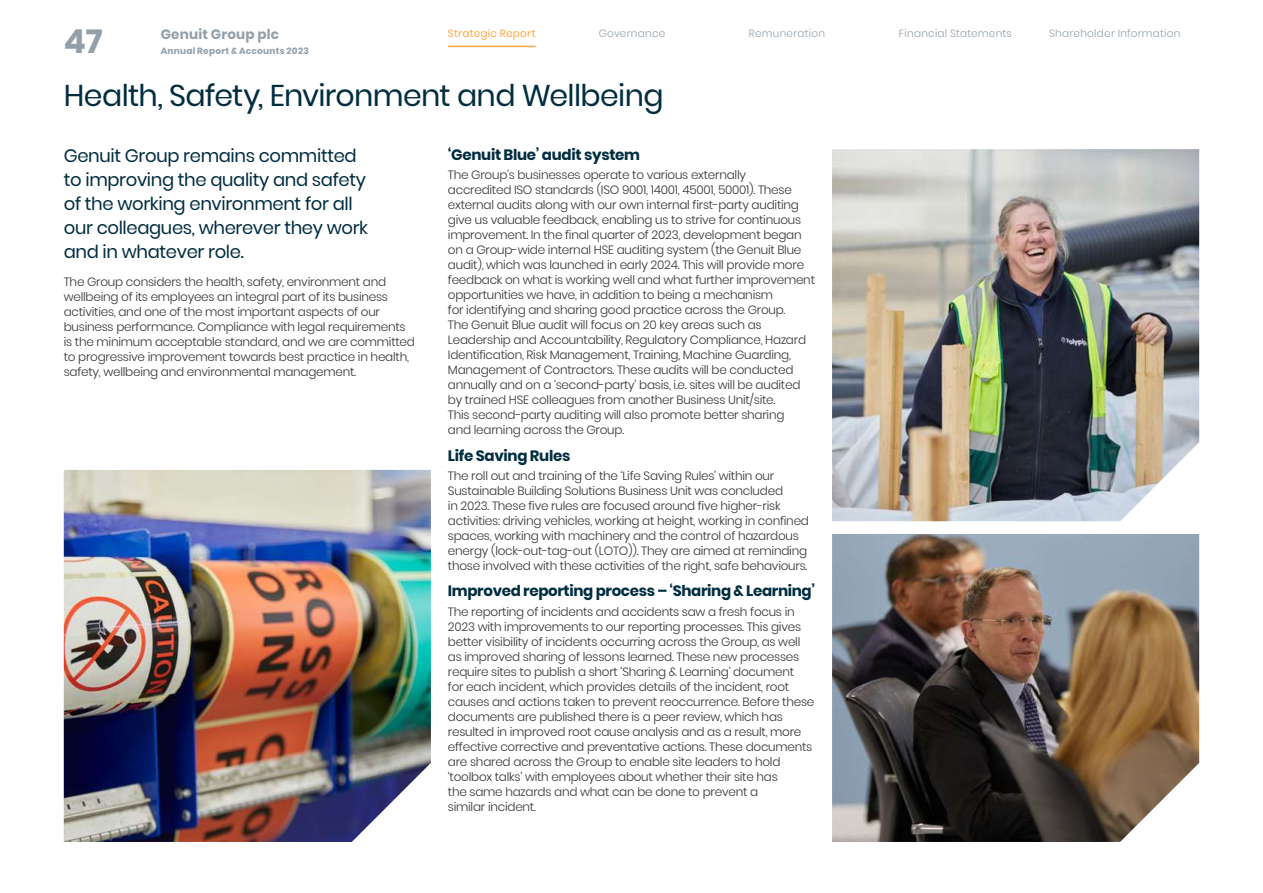
<style>
.page{position:relative;width:1263px;height:893px;background:#fff}
.page>*{position:absolute;margin:0;border:0;box-sizing:border-box;transform-origin:0 0}
.t1{font:700 33px "Poppins";color:#93a0aa}
.t2{font:30px "Poppins";letter-spacing:-.02em;color:#002d40}
.t3{font:18px/24px "Poppins";letter-spacing:-.02em;color:#002d40}
.t4{font:700 15px "Poppins";letter-spacing:-.025em;color:#002d40}
.t5{font:700 13.5px "Poppins";letter-spacing:.015em;color:#93a0aa}
.t6{font:300 12px/15px "Poppins";letter-spacing:-.02em;color:#333}
.t7{font:300 10.5px "Poppins";letter-spacing:.025em;color:#93a0aa}
.t8{font:10.5px "Poppins";letter-spacing:.025em;color:#ffa644}
.t9{font:700 9px "Poppins";letter-spacing:.025em;color:#93a0aa}
</style>
<div class="page">
<img style="left:64px;top:470px;width:367px;height:372px">
<img style="left:832px;top:149px;width:367px;height:372px">
<img style="left:832px;top:534px;width:367px;height:308px">
<hr style="left:448px;top:46px;width:88px;height:1px;background:#ffa644">
<h1 class="t1" style="left:64px;top:22px;width:41px">47</h1>
<p class="t5" style="left:161px;top:27px;width:120px">Genuit Group plc</p>
<p class="t9" style="left:161px;top:46px;width:150px">Annual Report &amp; Accounts 2023</p>
<p class="t8" style="left:448px;top:27px;width:89px">Strategic Report</p>
<p class="t7" style="left:599px;top:27px;width:68px">Governance</p>
<p class="t7" style="left:749px;top:27px;width:78px">Remuneration</p>
<p class="t7" style="left:899px;top:27px;width:114px">Financial Statements</p>
<p class="t7" style="left:1049px;top:27px;width:133px">Shareholder Information</p>
<h2 class="t2" style="left:64px;top:78px;width:601px">Health, Safety, Environment and Wellbeing</h2>
<h3 class="t3" style="left:64px;top:144px;width:306px">Genuit Group remains committed to improving the quality and safety of the working environment for all our colleagues, wherever they work and in whatever role.</h3>
<p class="t6" style="left:64px;top:274px;width:353px">The Group considers the health, safety, environment and wellbeing of its employees an integral part of its business activities, and one of the most important aspects of our business performance. Compliance with legal requirements is the minimum acceptable standard, and we are committed to progressive improvement towards best practice in health, safety, wellbeing and environmental management.</p>
<p class="t4" style="left:448px;top:146px;width:194px">‘Genuit Blue’ audit system</p>
<p class="t6" style="left:448px;top:167px;width:369px">The Group’s businesses operate to various externally<br>accredited ISO standards (ISO 9001, 14001, 45001, 50001). These external audits along with our own internal first-party auditing give us valuable feedback, enabling us to strive for continuous improvement. In the final quarter of 2023, development began on a Group-wide internal HSE auditing system (the Genuit Blue audit), which was launched in early 2024. This will provide more feedback on what is working well and what further improvement opportunities we have, in addition to being a mechanism<br>for identifying and sharing good practice across the Group.<br>The Genuit Blue audit will focus on 20 key areas such as Leadership and Accountability, Regulatory Compliance, Hazard Identification, Risk Management, Training, Machine Guarding, Management of Contractors. These audits will be conducted annually and on a ‘second-party’ basis, i.e. sites will be audited by trained HSE colleagues from another Business Unit/site.<br>This second-party auditing will also promote better sharing<br>and learning across the Group.</p>
<p class="t4" style="left:448px;top:447px;width:124px">Life Saving Rules</p>
<p class="t6" style="left:448px;top:468px;width:363px">The roll out and training of the ‘Life Saving Rules’ within our Sustainable Building Solutions Business Unit was concluded<br>in 2023. These five rules are focused around five higher-risk activities: driving vehicles, working at height, working in confined spaces, working with machinery and the control of hazardous energy (lock-out-tag-out (LOTO)). They are aimed at reminding those involved with these activities of the right, safe behaviours.</p>
<p class="t4" style="left:448px;top:582px;width:369px">Improved reporting process – ‘Sharing &amp; Learning’</p>
<p class="t6" style="left:448px;top:604px;width:368px">The reporting of incidents and accidents saw a fresh focus in 2023 with improvements to our reporting processes. This gives better visibility of incidents occurring across the Group, as well as improved sharing of lessons learned. These new processes require sites to publish a short ‘Sharing &amp; Learning’ document<br>for each incident, which provides details of the incident, root causes and actions taken to prevent reoccurrence. Before these documents are published there is a peer review, which has resulted in improved root cause analysis and as a result, more effective corrective and preventative actions. These documents are shared across the Group to enable site leaders to hold ‘toolbox talks’ with employees about whether their site has<br>the same hazards and what can be done to prevent a<br>similar incident.</p>
</div>
